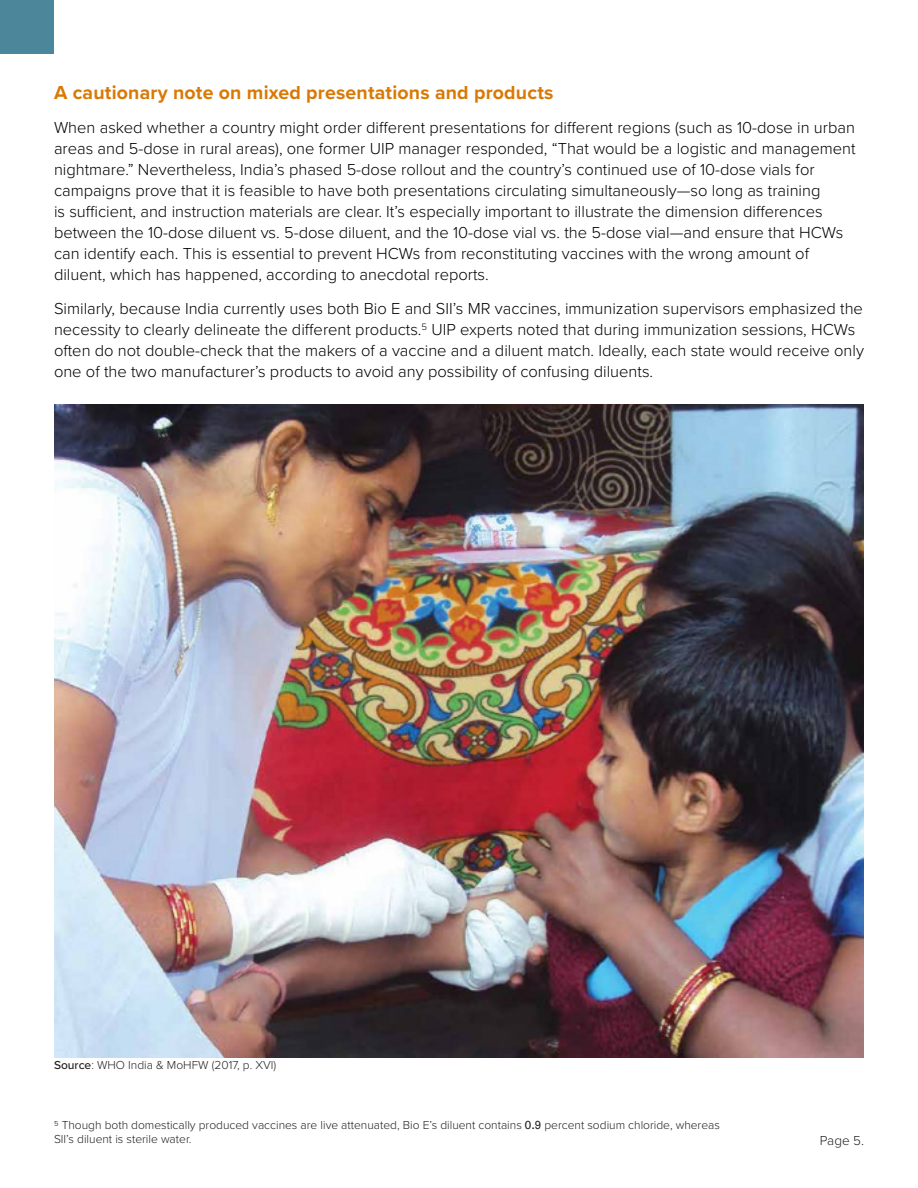
<style>
.page{position:relative;width:918px;height:1188px;background:#fff}
.page>*{position:absolute;margin:0;border:0;box-sizing:border-box;transform-origin:0 0}
.Subhead{font:700 19.5px "Proxima Nova";letter-spacing:.01em;color:#d97904}
.Paragraph{font:300 16.5px/21px "Proxima Nova";color:#000}
.t1{font:300 13.5px "Proxima Nova";color:#231f20}
.Footnote{font:300 12px/14.4px "Proxima Nova";color:#231f20}
.s1{font-weight:500}
.s2{font-family:"Rockwell";font-weight:400}
</style>
<div class="page">
<div style="left:0;top:0;width:54px;height:54px;background:#4b869b"></div>
<img style="left:54px;top:404px;width:810px;height:654px">
<p class="Subhead" style="left:54px;top:78px;width:501px">A cautionary note on mixed presentations and products</p>
<p class="Paragraph" style="left:54px;top:116px;width:803px">When asked whether a country might order different presentations for different regions (such as 10-dose in urban areas and 5-dose in rural areas), one former UIP manager responded, “That would be a logistic and management nightmare.” Nevertheless, India’s phased 5-dose rollout and the country’s continued use of 10-dose vials for campaigns prove that it is feasible to have both presentations circulating simultaneously—so long as training<br>is sufficient, and instruction materials are clear. It’s especially important to illustrate the dimension differences between the 10-dose diluent vs. 5-dose diluent, and the 10-dose vial vs. the 5-dose vial—and ensure that HCWs can identify each. This is essential to prevent HCWs from reconstituting vaccines with the wrong amount of diluent, which has happened, according to anecdotal reports.</p>
<p class="Paragraph" style="left:54px;top:297px;width:811px">Similarly, because India currently uses both Bio E and SII’s MR vaccines, immunization supervisors emphasized the necessity to clearly delineate the different products.<sup>5</sup> UIP experts noted that during immunization sessions, HCWs often do not double-check that the makers of a vaccine and a diluent match. Ideally, each state would receive only one of the two manufacturer’s products to avoid any possibility of confusing diluents.</p>
<p class="Footnote" style="left:54px;top:1057px;width:224px"><span class="s1">Source</span>: WHO India &amp; MoHFW (2017, p. XVI)</p>
<p class="Footnote" style="left:54px;top:1117px;width:668px">5 Though both domestically produced vaccines are live attenuated, Bio E’s diluent contains <span class="s2">0.9</span> percent sodium chloride, whereas<br>SII’s diluent is sterile water.</p>
<p class="t1" style="left:820px;top:1130px;width:46px">Page 5.</p>
</div>
